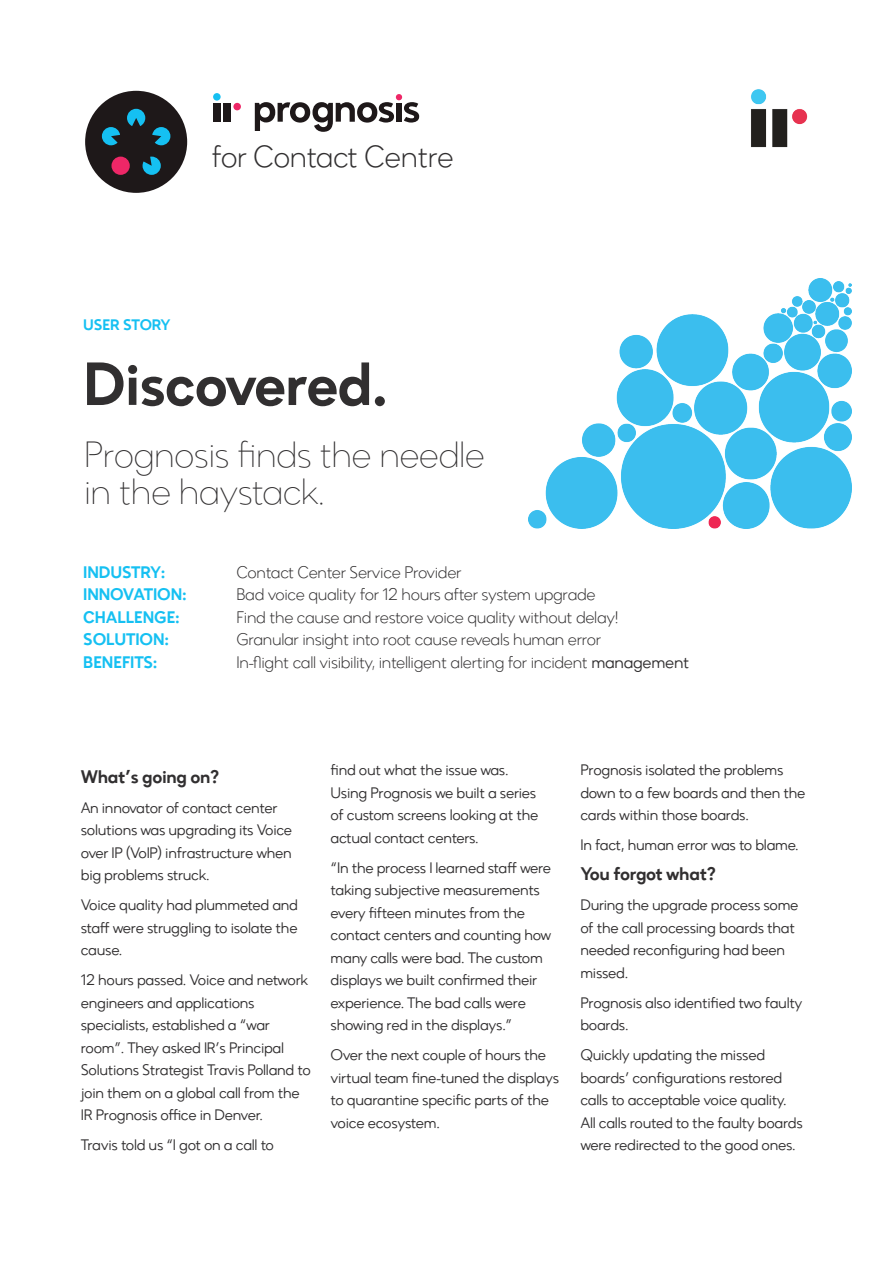
<style>
.page{position:relative;width:893px;height:1263px;background:#fff}
.page>*{position:absolute;margin:0;border:0;box-sizing:border-box;transform-origin:0 0}
.t1{font:700 60px "Zirkel";letter-spacing:-.02em;color:#312f30}
.t2{font:200 36px/37.5px "Zirkel";letter-spacing:-.02em;color:#312f30}
.t3{font:300 30px "Zirkel";letter-spacing:-.02em;color:#312f30}
.t4{font:700 18px "Zirkel";letter-spacing:-.02em;color:#312f30}
.t5{font:300 16.5px "Zirkel";letter-spacing:-.02em;color:#312f30}
.t6{font:700 16.5px "Zirkel";letter-spacing:-.01em;color:#15c0f2}
.t7{font:15px/22.5px "Zirkel";letter-spacing:-.02em;color:#312f30}
.t8{font:700 15px "Zirkel";letter-spacing:-.01em;color:#15c0f2}
.s1{font-weight:400}
</style>
<div class="page">
<img style="left:751px;top:89px;width:57px;height:59px">
<div style="left:213px;top:93px;width:8px;height:8px;background:#15c0f2;border-radius:50%"></div>
<div style="left:233px;top:103px;width:8px;height:7px;background:#ee2767;border-radius:50%"></div>
<div style="left:213px;top:103px;width:8px;height:19px;background:#1e1819"></div>
<div style="left:224px;top:103px;width:7px;height:19px;background:#1e1819"></div>
<svg style="left:255px;top:94px;width:164px;height:38px"></svg>
<img style="left:528px;top:279px;width:323px;height:250px">
<div style="left:85px;top:91px;width:102px;height:102px;background:#1e1819;border-radius:50%"></div>
<div style="left:111px;top:157px;width:19px;height:18px;background:#ee2767;border-radius:50%"></div>
<svg style="left:127px;top:109px;width:18px;height:17px"></svg>
<svg style="left:102px;top:127px;width:18px;height:18px"></svg>
<svg style="left:143px;top:157px;width:18px;height:18px"></svg>
<svg style="left:152px;top:127px;width:18px;height:18px"></svg>
<h3 class="t3" style="left:212px;top:139px;width:244px">for Contact Centre</h3>
<p class="t8" style="left:83px;top:315px;width:89px">USER STORY</p>
<h1 class="t1" style="left:83px;top:347px;width:307px">Discovered.</h1>
<h2 class="t2" style="left:84px;top:436px;width:402px">Prognosis finds the needle in the haystack.</h2>
<p class="t6" style="left:83px;top:562px;width:84px">INDUSTRY:</p>
<p class="t5" style="left:236px;top:562px;width:227px">Contact Center Service Provider</p>
<p class="t6" style="left:83px;top:584px;width:105px">INNOVATION:</p>
<p class="t5" style="left:236px;top:584px;width:361px">Bad voice quality for 12 hours after system upgrade</p>
<p class="t6" style="left:83px;top:607px;width:98px">CHALLENGE:</p>
<p class="t5" style="left:236px;top:607px;width:384px">Find the cause and restore voice quality without delay!</p>
<p class="t6" style="left:83px;top:629px;width:87px">SOLUTION:</p>
<p class="t5" style="left:236px;top:629px;width:366px">Granular insight into root cause reveals human error</p>
<p class="t6" style="left:83px;top:652px;width:76px">BENEFITS:</p>
<p class="t5" style="left:236px;top:652px;width:455px">In-flight call visibility, intelligent alerting for incident <span class="s1">management</span></p>
<p class="t4" style="left:81px;top:765px;width:140px">What’s going on?</p>
<p class="t7" style="left:81px;top:796px;width:213px">An innovator of contact center solutions was upgrading its Voice over IP (VoIP) infrastructure when big problems struck.</p>
<p class="t7" style="left:81px;top:894px;width:219px;text-align:justify">Voice quality had plummeted and staff were struggling to isolate the cause.</p>
<p class="t7" style="left:81px;top:969px;width:232px">12 hours passed. Voice and network engineers and applications specialists, established a “war room”. They asked IR’s Principal Solutions Strategist Travis Polland to join them on a global call from the IR Prognosis office in Denver.</p>
<p class="t7" style="left:81px;top:1134px;width:195px">Travis told us “I got on a call to</p>
<p class="t7" style="left:331px;top:759px;width:209px">find out what the issue was.<br>Using Prognosis we built a series of custom screens looking at the actual contact centers.</p>
<p class="t7" style="left:331px;top:856px;width:222px">“In the process I learned staff were taking subjective measurements every fifteen minutes from the contact centers and counting how many calls were bad. The custom displays we built confirmed their experience. The bad calls were showing red in the displays.”</p>
<p class="t7" style="left:331px;top:1044px;width:230px">Over the next couple of hours the virtual team fine-tuned the displays to quarantine specific parts of the voice ecosystem.</p>
<p class="t7" style="left:580px;top:759px;width:227px">Prognosis isolated the problems down to a few boards and then the cards within those boards.</p>
<p class="t7" style="left:580px;top:834px;width:220px">In fact, human error was to blame.</p>
<p class="t4" style="left:580px;top:863px;width:137px">You forgot what?</p>
<p class="t7" style="left:580px;top:894px;width:220px">During the upgrade process some of the call processing boards that needed reconfiguring had been missed.</p>
<p class="t7" style="left:580px;top:991px;width:223px">Prognosis also identified two faulty boards.</p>
<p class="t7" style="left:580px;top:1044px;width:224px">Quickly updating the missed boards’ configurations restored calls to acceptable voice quality.<br>All calls routed to the faulty boards were redirected to the good ones.</p>
</div>
